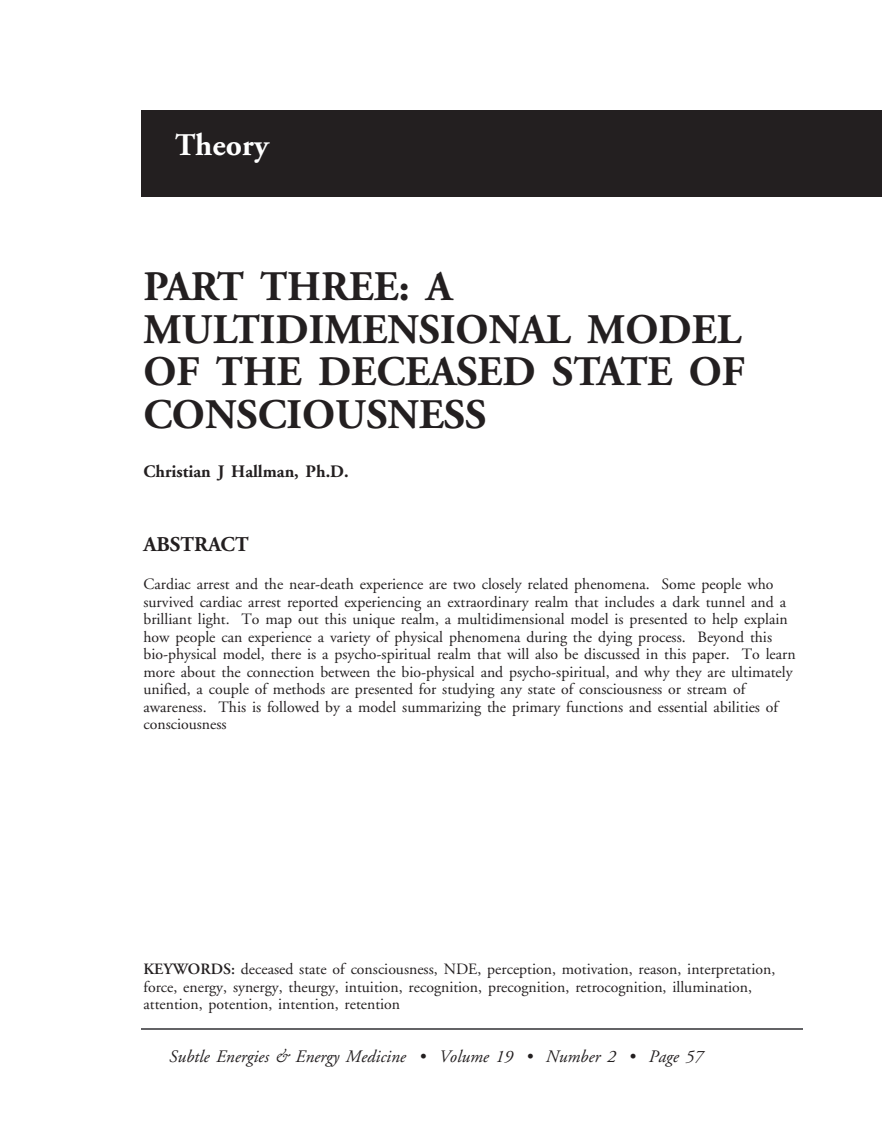
<style>
.page{position:relative;width:882px;height:1134px;background:#fff}
.page>*{position:absolute;margin:0;border:0;box-sizing:border-box;transform-origin:0 0}
.t1{font:700 42px/42.9px "Adobe Garamond";color:#231f20}
.t2{font:700 31.5px "Adobe Garamond";color:#fff}
.t3{font:700 21px "Adobe Garamond";color:#231f20}
.t4{font:italic 17.5px "Adobe Garamond";color:#231f20}
.t5{font:700 17.5px "Adobe Garamond";color:#231f20}
.t6{font:15.75px/17.5px "Adobe Garamond";color:#231f20}
.s1{font-weight:600}
</style>
<div class="page">
<div style="left:142px;top:110px;width:740px;height:87px;background:#231f20"></div>
<hr style="left:142px;top:1028px;width:661px;height:2px;background:#636366">
<h2 class="t2" style="left:175px;top:133px;width:96px">Theory</h2>
<h1 class="t1" style="left:143px;top:269px;width:603px">PART THREE: A<br>MULTIDIMENSIONAL MODEL<br>OF THE DECEASED STATE OF<br>CONSCIOUSNESS</h1>
<p class="t5" style="left:144px;top:465px;width:207px">Christian J Hallman, Ph.D.</p>
<h3 class="t3" style="left:144px;top:536px;width:107px">ABSTRACT</h3>
<p class="t6" style="left:143px;top:577px;width:654px">Cardiac arrest and the near-death experience are two closely related phenomena. Some people who survived cardiac arrest reported experiencing an extraordinary realm that includes a dark tunnel and a brilliant light. To map out this unique realm, a multidimensional model is presented to help explain how people can experience a variety of physical phenomena during the dying process. Beyond this bio-physical model, there is a psycho-spiritual realm that will also be discussed in this paper. To learn more about the connection between the bio-physical and psycho-spiritual, and why they are ultimately unified, a couple of methods are presented for studying any state of consciousness or stream of awareness. This is followed by a model summarizing the primary functions and essential abilities of consciousness</p>
<p class="t6" style="left:143px;top:962px;width:633px"><span class="s1">KEYWORDS:</span> deceased state of consciousness, NDE, perception, motivation, reason, interpretation, force, energy, synergy, theurgy, intuition, recognition, precognition, retrocognition, illumination, attention, potention, intention, retention</p>
<p class="t4" style="left:168px;top:1049px;width:535px">Subtle Energies &amp; Energy Medicine • Volume 19 • Number 2 • Page 57</p>
</div>
